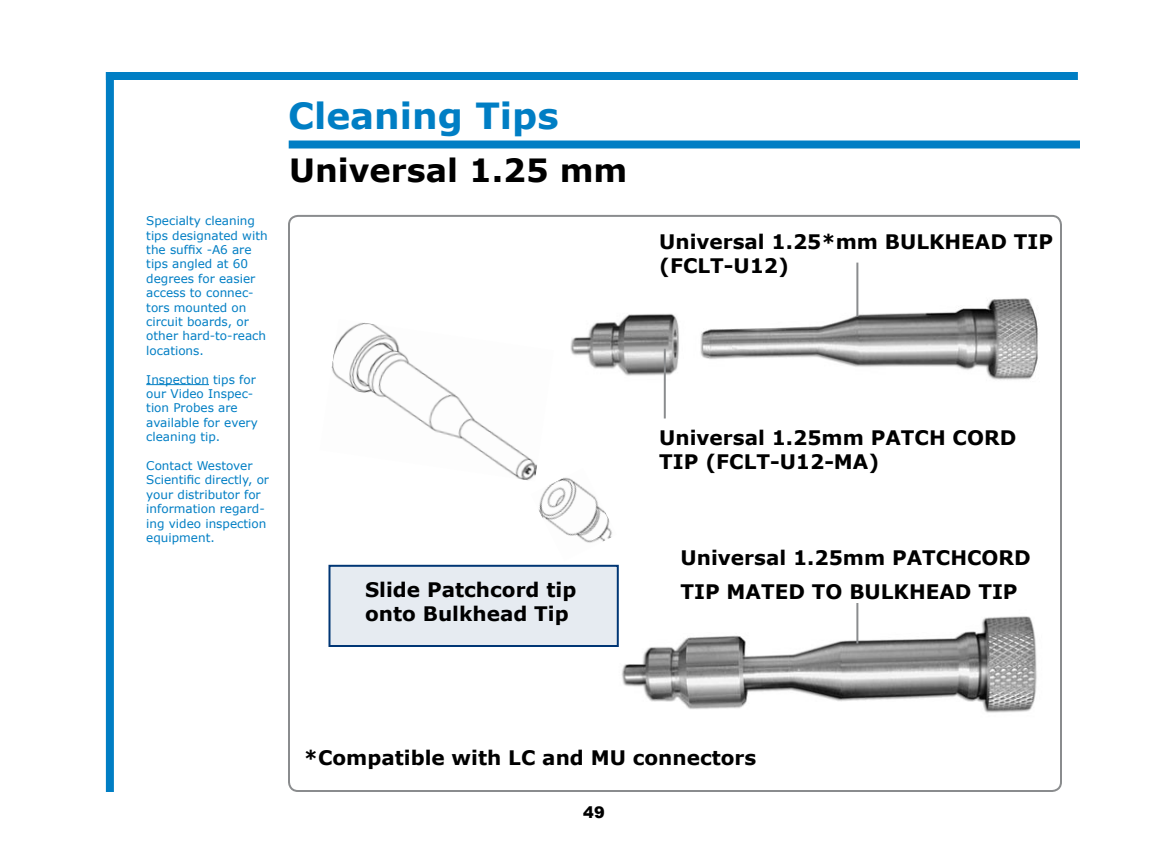
<style>
.page{position:relative;width:1152px;height:864px;background:#fff}
.page>*{position:absolute;margin:0;border:0;box-sizing:border-box;transform-origin:0 0}
.t1{font:700 36px "Verdana";color:#007ec4}
.t2{font:700 32px "Verdana";color:#000}
.t3{font:700 20px/24px "Verdana";color:#000}
.t4{font:900 16px "Arial";color:#000}
.t5{font:12px/14.4px "Verdana";color:#007ec4}
</style>
<div class="page">
<div style="left:106px;top:72px;width:972px;height:8px;background:#007ec4"></div>
<div style="left:106px;top:72px;width:8px;height:720px;background:#007ec4"></div>
<div style="left:289px;top:140px;width:791px;height:8px;background:#007ec4"></div>
<hr style="left:146px;top:384px;width:63px;height:1px;background:#007ec4">
<img style="left:570px;top:262px;width:468px;height:157px">
<hr style="left:664px;top:349px;width:2px;height:69px;background:#8a8c8e">
<hr style="left:856px;top:263px;width:2px;height:54px;background:#8a8c8e">
<img style="left:621px;top:610px;width:416px;height:103px">
<img style="left:538px;top:477px;width:74px;height:66px">
<div style="left:330px;top:566px;width:288px;height:80px;background:#e6ebf1"></div>
<div style="left:328px;top:565px;width:291px;height:82px;border:2px solid #003675"></div>
<hr style="left:856px;top:603px;width:2px;height:41px;background:#8a8c8e">
<img style="left:331px;top:323px;width:223px;height:158px">
<p class="t5" style="left:146px;top:213px;width:123px">Specialty cleaning tips designated with the suffix -A6 are tips angled at 60 degrees for easier access to connec&shy;tors mounted on circuit boards, or other hard-to-reach locations.</p>
<p class="t5" style="left:146px;top:372px;width:113px">Inspection tips for our Video Inspec&shy;tion Probes are available for every cleaning tip.</p>
<p class="t5" style="left:146px;top:458px;width:124px">Contact Westover<br>Scientific directly, or your distributor for information regard&shy;ing video inspection equipment.</p>
<h1 class="t1" style="left:288px;top:93px;width:272px">Cleaning Tips</h1>
<h2 class="t2" style="left:289px;top:150px;width:340px">Universal 1.25 mm</h2>
<h3 class="t3" style="left:659px;top:229px;width:395px">Universal 1.25*mm BULKHEAD TIP (FCLT-U12)</h3>
<h3 class="t3" style="left:659px;top:425px;width:359px">Universal 1.25mm PATCH CORD<br>TIP (FCLT-U12-MA)</h3>
<h3 class="t3" style="left:681px;top:545px;width:352px">Universal 1.25mm PATCHCORD</h3>
<h3 class="t3" style="left:365px;top:577px;width:213px">Slide Patchcord tip</h3>
<h3 class="t3" style="left:681px;top:579px;width:338px">TIP MATED TO BULKHEAD TIP</h3>
<h3 class="t3" style="left:365px;top:601px;width:205px">onto Bulkhead Tip</h3>
<h3 class="t3" style="left:304px;top:745px;width:454px">*Compatible with LC and MU connectors</h3>
<h3 class="t4" style="left:583px;top:800px;width:12px">49</h3>
</div>
